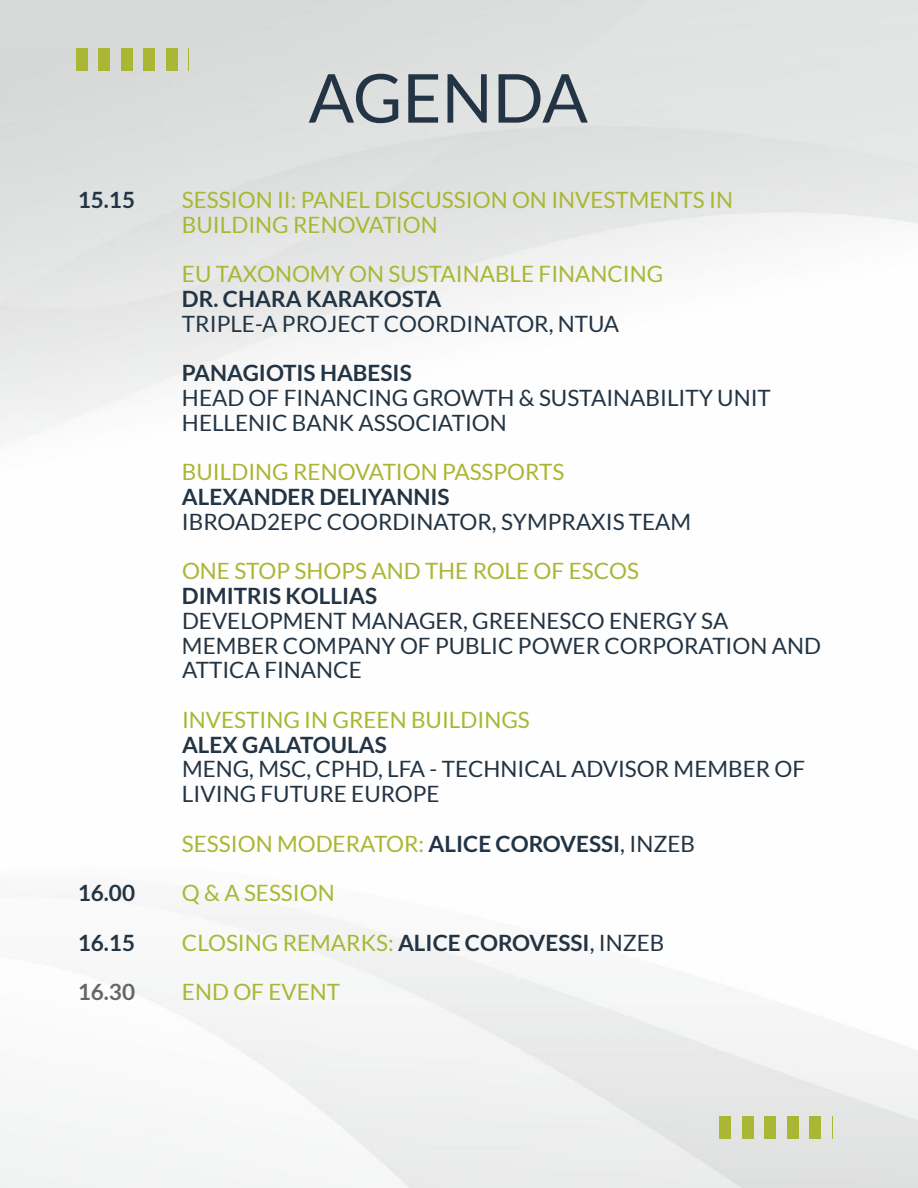
<style>
.page{position:relative;width:918px;height:1188px;background:#fff}
.page>*{position:absolute;margin:0;border:0;box-sizing:border-box;transform-origin:0 0}
.t1{font:67.5px "Lato";color:#233444}
.t2{font:22.5px/24.8px "Lato";color:#233444}
.t3{font:22.5px/24.8px "Lato";color:#a9b734}
.t4{font:700 22.5px "Lato";color:#233444}
.t5{font:700 22.5px "Lato";color:#666}
.s1{font-weight:700;color:#233444}
.s2{color:#233444}
</style>
<div class="page">
<img style="left:0;top:0;width:918px;height:1188px">
<div style="left:76px;top:48px;width:12px;height:23px;background:#a9b734"></div>
<div style="left:99px;top:48px;width:11px;height:23px;background:#a9b734"></div>
<div style="left:121px;top:48px;width:12px;height:23px;background:#a9b734"></div>
<div style="left:144px;top:48px;width:11px;height:23px;background:#a9b734"></div>
<div style="left:166px;top:48px;width:12px;height:23px;background:#a9b734"></div>
<svg style="left:189px;top:48px;width:1px;height:23px"></svg>
<div style="left:720px;top:1117px;width:11px;height:22px;background:#a9b734"></div>
<div style="left:742px;top:1117px;width:11px;height:22px;background:#a9b734"></div>
<div style="left:765px;top:1117px;width:11px;height:22px;background:#a9b734"></div>
<div style="left:787px;top:1117px;width:11px;height:22px;background:#a9b734"></div>
<div style="left:810px;top:1117px;width:11px;height:22px;background:#a9b734"></div>
<svg style="left:832px;top:1117px;width:1px;height:22px"></svg>
<h1 class="t1" style="left:308px;top:56px;width:281px">AGENDA</h1>
<p class="t4" style="left:78px;top:186px;width:59px">15.15</p>
<p class="t3" style="left:182px;top:187px;width:553px">SESSION II: PANEL DISCUSSION ON INVESTMENTS IN<br>BUILDING RENOVATION</p>
<p class="t3" style="left:182px;top:261px;width:483px">EU TAXONOMY ON SUSTAINABLE FINANCING</p>
<p class="t4" style="left:182px;top:285px;width:261px">DR. CHARA KARAKOSTA</p>
<p class="t2" style="left:182px;top:311px;width:439px">TRIPLE-A PROJECT COORDINATOR, NTUA</p>
<p class="t4" style="left:182px;top:359px;width:231px">PANAGIOTIS HABESIS</p>
<p class="t2" style="left:182px;top:385px;width:590px">HEAD OF FINANCING GROWTH &amp; SUSTAINABILITY UNIT<br>HELLENIC BANK ASSOCIATION</p>
<p class="t3" style="left:182px;top:459px;width:384px">BUILDING RENOVATION PASSPORTS</p>
<p class="t4" style="left:182px;top:483px;width:269px">ALEXANDER DELIYANNIS</p>
<p class="t2" style="left:182px;top:509px;width:511px">IBROAD2EPC COORDINATOR, SYMPRAXIS TEAM</p>
<p class="t3" style="left:182px;top:558px;width:458px">ONE STOP SHOPS AND THE ROLE OF ESCOS</p>
<p class="t4" style="left:182px;top:582px;width:197px">DIMITRIS KOLLIAS</p>
<p class="t2" style="left:182px;top:608px;width:641px">DEVELOPMENT MANAGER, GREENESCO ENERGY SA<br>MEMBER COMPANY OF PUBLIC POWER CORPORATION AND<br>ATTICA FINANCE</p>
<p class="t3" style="left:182px;top:707px;width:349px">INVESTING IN GREEN BUILDINGS</p>
<p class="t4" style="left:182px;top:730px;width:206px">ALEX GALATOULAS</p>
<p class="t2" style="left:182px;top:756px;width:625px">MENG, MSC, CPHD, LFA - TECHNICAL ADVISOR MEMBER OF<br>LIVING FUTURE EUROPE</p>
<p class="t3" style="left:182px;top:831px;width:515px">SESSION MODERATOR: <span class="s1">ALICE COROVESSI</span><span class="s2">, INZEB</span></p>
<p class="t4" style="left:78px;top:879px;width:59px">16.00</p>
<p class="t3" style="left:182px;top:880px;width:154px">Q &amp; A SESSION</p>
<p class="t4" style="left:78px;top:928px;width:59px">16.15</p>
<p class="t3" style="left:182px;top:930px;width:484px">CLOSING REMARKS: <span class="s1">ALICE COROVESSI</span><span class="s2">, INZEB</span></p>
<p class="t5" style="left:78px;top:978px;width:59px">16.30</p>
<p class="t3" style="left:182px;top:979px;width:160px">END OF EVENT</p>
</div>
